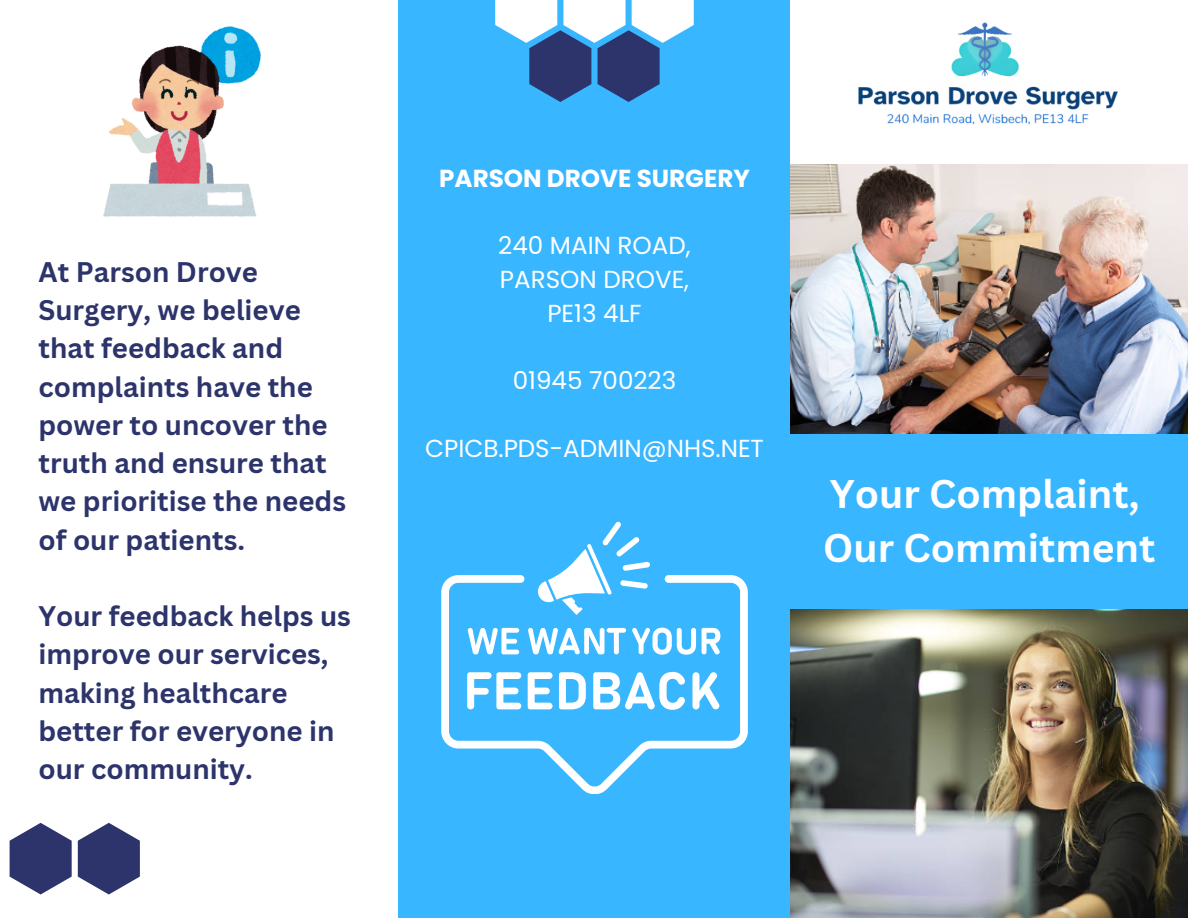
<style>
.page{position:relative;width:1188px;height:918px;background:#38b6ff}
.page>*{position:absolute;margin:0;border:0;box-sizing:border-box;transform-origin:0 0}
.t1{font:700 39px/54px "Canva Sans";color:#fff}
.t2{font:700 27.6px/38.2px "Canva Sans";color:#2c346b}
.t3{font:24.6px "Poppins";color:#fff}
.t4{font:700 24.6px "Poppins";color:#fff}
</style>
<div class="page">
<svg style="left:495px;top:0;width:199px;height:102px"></svg>
<div style="left:0;top:0;width:397px;height:918px;background:#fff"></div>
<svg style="left:9px;top:822px;width:131px;height:73px"></svg>
<img style="left:103px;top:26px;width:158px;height:190px">
<div style="left:790px;top:0;width:398px;height:918px;background:#fff"></div>
<div style="left:759px;top:434px;width:429px;height:175px;background:#38b6ff"></div>
<img style="left:858px;top:22px;width:260px;height:103px">
<img style="left:790px;top:165px;width:398px;height:268px">
<img style="left:790px;top:609px;width:398px;height:309px">
<svg style="left:441px;top:575px;width:307px;height:219px"></svg>
<svg style="left:468px;top:628px;width:51px;height:26px"></svg>
<svg style="left:528px;top:628px;width:98px;height:26px"></svg>
<svg style="left:632px;top:628px;width:64px;height:27px"></svg>
<svg style="left:702px;top:628px;width:18px;height:26px"></svg>
<svg style="left:467px;top:672px;width:54px;height:37px"></svg>
<svg style="left:528px;top:672px;width:25px;height:37px"></svg>
<svg style="left:559px;top:672px;width:27px;height:37px"></svg>
<svg style="left:593px;top:672px;width:93px;height:38px"></svg>
<svg style="left:692px;top:672px;width:28px;height:37px"></svg>
<svg style="left:536px;top:522px;width:114px;height:93px"></svg>
<p class="t2" style="left:38px;top:252px;width:309px">At Parson Drove<br>Surgery, we believe that feedback and complaints have the power to uncover the truth and ensure that we prioritise the needs of our patients.</p>
<h2 class="t2" style="left:38px;top:596px;width:314px">Your feedback helps us improve our services, making healthcare better for everyone in our community.</h2>
<p class="t4" style="left:439px;top:161px;width:312px">PARSON DROVE SURGERY</p>
<p class="t3" style="left:498px;top:229px;width:194px">240 MAIN ROAD,</p>
<p class="t3" style="left:500px;top:262px;width:191px">PARSON DROVE,</p>
<h3 class="t3" style="left:547px;top:296px;width:96px">PE13 4LF</h3>
<p class="t3" style="left:513px;top:364px;width:165px">01945 700223</p>
<p class="t3" style="left:425px;top:431px;width:340px">CPICB.PDS-ADMIN@NHS.NET</p>
<h2 class="t1" style="left:823px;top:466px;width:334px">Your Complaint,<br>Our Commitment</h2>
</div>
